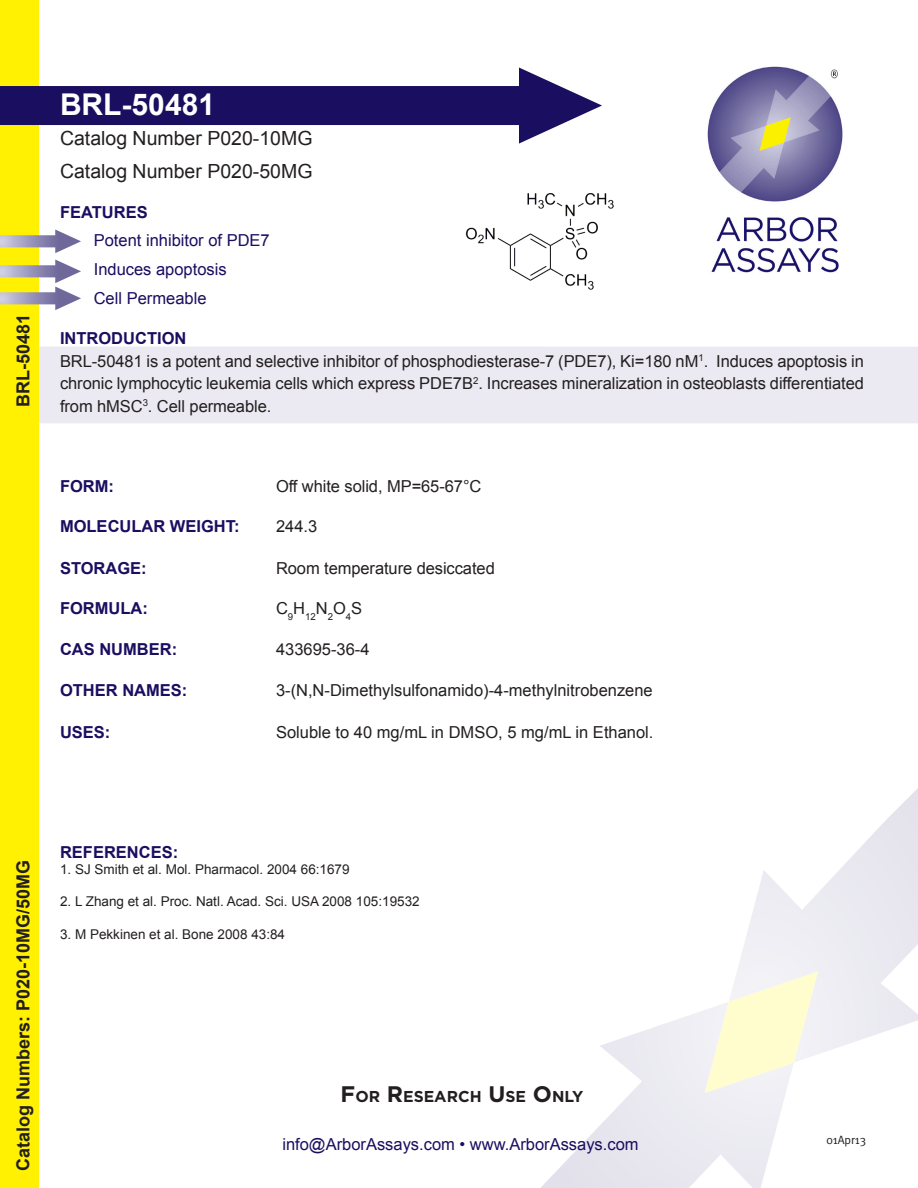
<style>
.page{position:relative;width:918px;height:1188px;background:#fff}
.page>*{position:absolute;margin:0;border:0;box-sizing:border-box;transform-origin:0 0}
.t1{font:700 30px "Arial";color:#fff}
.t2{font:19.5px "Arial";color:#231f20}
.Vertical_Title{font:700 18px "Arial";color:#231f20}
.subhead{font:16.5px/22.5px "Arial";letter-spacing:-.005em;color:#231f20;text-align:justify}
.subhead-2{font:700 16.5px "Arial";color:#1a0e60}
.Features{font:16.5px "Arial";color:#1a0e60}
.t3{font:700 15.75px "Gotham";color:#231f20}
.t4{font:13.5px "Arial";color:#231f20}
.t5{font:12px "Meta";color:#231f20}
.s1{font-size:22.5px}
</style>
<div class="page">
<svg style="left:541px;top:1010px;width:245px;height:178px"></svg>
<svg style="left:737px;top:788px;width:181px;height:266px"></svg>
<svg style="left:705px;top:971px;width:113px;height:122px"></svg>
<div style="left:38px;top:346px;width:880px;height:77px;background:#ebeaf2"></div>
<div style="left:0;top:0;width:38px;height:1188px;background:#fff101"></div>
<svg style="left:0;top:68px;width:602px;height:76px;fill:#201460"></svg>
<svg style="left:0;top:230px;width:81px;height:23px"></svg>
<svg style="left:0;top:260px;width:81px;height:50px"></svg>
<img style="left:707px;top:66px;width:136px;height:207px">
<img style="left:465px;top:193px;width:149px;height:97px">
<p class="Vertical_Title" style="left:11px;top:407px;width:95px;rotate:-90deg">BRL-50481</p>
<p class="t1" style="left:60px;top:84px;width:157px">BRL-50481</p>
<p class="t2" style="left:60px;top:125px;width:254px">Catalog Number P020-10MG</p>
<p class="t2" style="left:60px;top:158px;width:254px">Catalog Number P020-50MG</p>
<p class="subhead-2" style="left:60px;top:201px;width:89px">FEATURES</p>
<p class="Features" style="left:94px;top:230px;width:178px">Potent inhibitor of PDE7</p>
<p class="Features" style="left:94px;top:259px;width:134px">Induces apoptosis</p>
<p class="Features" style="left:94px;top:287px;width:114px">Cell Permeable</p>
<p class="subhead-2" style="left:60px;top:327px;width:128px">INTRODUCTION</p>
<p class="subhead" style="left:60px;top:350px;width:805px">BRL-50481 is a potent and selective inhibitor of phosphodiesterase-7 (PDE7), Ki=180 nM<sup>1</sup>. Induces apoptosis in chronic lymphocytic leukemia cells which express PDE7B<sup>2</sup>. Increases mineralization in osteoblasts differentiated from hMSC<sup>3</sup>. Cell permeable.</p>
<p class="subhead-2" style="left:60px;top:475px;width:56px">FORM:</p>
<p class="subhead" style="left:276px;top:475px;width:207px">Off white solid, MP=65-67°C</p>
<p class="subhead-2" style="left:60px;top:515px;width:181px">MOLECULAR WEIGHT:</p>
<p class="subhead" style="left:276px;top:515px;width:43px">244.3</p>
<p class="subhead-2" style="left:60px;top:557px;width:88px">STORAGE:</p>
<p class="subhead" style="left:276px;top:557px;width:220px">Room temperature desiccated</p>
<p class="subhead-2" style="left:60px;top:598px;width:89px">FORMULA:</p>
<p class="subhead" style="left:276px;top:597px;width:88px">C<sub>9</sub>H<sub>12</sub>N<sub>2</sub>O<sub>4</sub>S</p>
<p class="subhead-2" style="left:60px;top:638px;width:119px">CAS NUMBER:</p>
<p class="subhead" style="left:276px;top:638px;width:95px">433695-36-4</p>
<p class="subhead-2" style="left:60px;top:680px;width:129px">OTHER NAMES:</p>
<p class="subhead" style="left:276px;top:680px;width:378px">3-(N,N-Dimethylsulfonamido)-4-methylnitrobenzene</p>
<p class="subhead-2" style="left:60px;top:721px;width:52px">USES:</p>
<p class="subhead" style="left:276px;top:721px;width:379px">Soluble to 40 mg/mL in DMSO, 5 mg/mL in Ethanol.</p>
<p class="Vertical_Title" style="left:11px;top:1171px;width:313px;rotate:-90deg">Catalog Numbers: P020-10MG/50MG</p>
<p class="subhead-2" style="left:60px;top:841px;width:120px">REFERENCES:</p>
<p class="t4" style="left:60px;top:860px;width:291px">1. SJ Smith et al. Mol. Pharmacol. 2004 66:1679</p>
<p class="t4" style="left:60px;top:893px;width:361px">2. L Zhang et al. Proc. Natl. Acad. Sci. USA 2008 105:19532</p>
<p class="t4" style="left:60px;top:925px;width:227px">3. M Pekkinen et al. Bone 2008 43:84</p>
<p class="t3" style="left:341px;top:1087px;width:244px"><span class="s1">F</span>OR <span class="s1">R</span>ESEARCH <span class="s1">U</span>SE <span class="s1">O</span>NLY</p>
<p class="Features" style="left:282px;top:1133px;width:358px">info@ArborAssays.com • www.ArborAssays.com</p>
<p class="t5" style="left:826px;top:1132px;width:41px">01Apr13</p>
</div>
